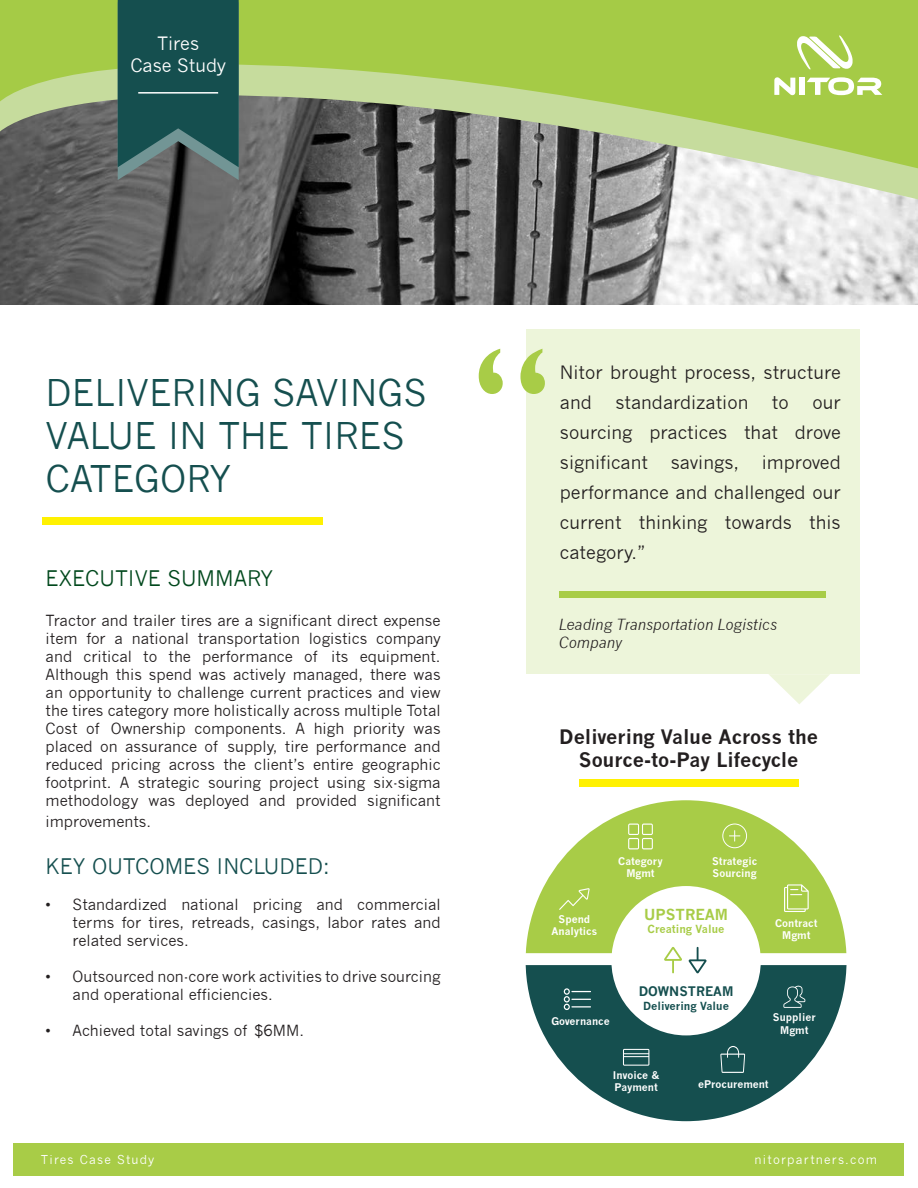
<style>
.page{position:relative;width:918px;height:1188px;background:#fff}
.page>*{position:absolute;margin:0;border:0;box-sizing:border-box;transform-origin:0 0}
.t1{font:187.5px "Gill Sans";color:#a8cc47}
.t2{font:36px/43.2px "News Gothic";color:#154f4f}
.t3{font:21px "News Gothic";color:#154f4f}
.t4{font:21px "News Gothic";color:#00481c}
.t5{font:700 19.5px/23.4px "News Gothic";color:#231f20;text-align:center}
.t6{font:18px/30px "News Gothic";color:#231f20;text-align:justify}
.t7{font:18px "News Gothic";color:#fff}
.t8{font:15px/18px "News Gothic";color:#231f20;text-align:justify}
.t9{font:italic 15px/18px "News Gothic";color:#231f20}
.t10{font:700 14.85px "News Gothic";color:#a8cc47}
.t11{font:700 12.9px "News Gothic";color:#154f4f}
.t12{font:12px "News Gothic";letter-spacing:.1em;color:#fff}
.t13{font:700 10.95px "News Gothic";color:#154f4f}
.t14{font:700 10.95px "News Gothic";color:#a8cc47}
.t15{font:700 10.35px/12.5px "News Gothic";color:#fff;text-align:center}
</style>
<div class="page">
<img style="left:0;top:200px;width:918px;height:105px">
<svg style="left:0;top:173px;width:918px;height:27px;background:#888985"></svg>
<svg style="left:0;top:0;width:918px;height:173px;background:#9bb55e"></svg>
<svg style="left:797px;top:34px;width:56px;height:37px"></svg>
<svg style="left:774px;top:77px;width:21px;height:18px"></svg>
<div style="left:799px;top:78px;width:6px;height:17px;background:#fff"></div>
<svg style="left:807px;top:77px;width:75px;height:18px"></svg>
<div style="left:14px;top:1143px;width:890px;height:32px;background:#a8cc47"></div>
<div style="left:42px;top:518px;width:281px;height:7px;background:#fff101"></div>
<div style="left:526px;top:329px;width:334px;height:345px;background:#edf5da"></div>
<div style="left:560px;top:591px;width:266px;height:7px;background:#a8cc47"></div>
<svg style="left:769px;top:674px;width:61px;height:30px"></svg>
<svg style="left:118px;top:0;width:121px;height:180px;background:#235555"></svg>
<hr style="left:138px;top:92px;width:80px;height:2px;background:#fff">
<svg style="left:526px;top:800px;width:321px;height:153px;fill:#a8cc47"></svg>
<svg style="left:526px;top:965px;width:321px;height:156px;fill:#154f4f"></svg>
<svg style="left:559px;top:888px;width:31px;height:22px"></svg>
<svg style="left:628px;top:824px;width:25px;height:25px"></svg>
<svg style="left:722px;top:824px;width:25px;height:24px"></svg>
<svg style="left:784px;top:884px;width:25px;height:28px"></svg>
<svg style="left:623px;top:1049px;width:26px;height:17px"></svg>
<svg style="left:720px;top:1046px;width:25px;height:27px"></svg>
<svg style="left:564px;top:988px;width:27px;height:22px"></svg>
<svg style="left:783px;top:986px;width:22px;height:22px"></svg>
<div style="left:611px;top:886px;width:150px;height:149px;background:#fff;border-radius:50%"></div>
<svg style="left:664px;top:947px;width:18px;height:26px"></svg>
<svg style="left:689px;top:947px;width:18px;height:26px"></svg>
<div style="left:579px;top:779px;width:219px;height:8px;background:#fff101"></div>
<p class="t7" style="left:157px;top:33px;width:44px">Tires</p>
<p class="t7" style="left:130px;top:55px;width:97px">Case Study</p>
<p class="t2" style="left:46px;top:371px;width:383px">DELIVERING SAVINGS<br>VALUE IN THE TIRES<br>CATEGORY</p>
<p class="t4" style="left:46px;top:566px;width:229px">EXECUTIVE SUMMARY</p>
<p class="t8" style="left:46px;top:611px;width:397px">Tractor and trailer tires are a significant direct expense item for a national transportation logistics company and critical to the performance of its equipment.<br>Although this spend was actively managed, there was an opportunity to challenge current practices and view the tires category more holistically across multiple Total Cost of Ownership components. A high priority was placed on assurance of supply, tire performance and reduced pricing across the client’s entire geographic footprint. A strategic souring project using six-sigma methodology was deployed and provided significant</p>
<p class="t8" style="left:46px;top:813px;width:107px">improvements.</p>
<p class="t3" style="left:46px;top:854px;width:286px">KEY OUTCOMES INCLUDED:</p>
<p class="t8" style="left:73px;top:896px;width:370px;text-indent:-27px">• Standardized national pricing and commercial terms for tires, retreads, casings, labor rates and related services.</p>
<p class="t8" style="left:73px;top:968px;width:370px;text-indent:-27px">• Outsourced non-core work activities to drive sourcing and operational efficiencies.</p>
<p class="t8" style="left:46px;top:1022px;width:260px">• Achieved total savings of $6MM.</p>
<p class="t1" style="left:472px;top:305px;width:82px">“</p>
<p class="t6" style="left:560px;top:358px;width:282px">Nitor brought process, structure and</p>
<p class="t6" style="left:615px;top:388px;width:135px">standardization</p>
<p class="t6" style="left:772px;top:388px;width:18px">to</p>
<p class="t6" style="left:560px;top:388px;width:282px;text-indent:253px">our sourcing practices that drove significant</p>
<p class="t6" style="left:560px;top:448px;width:282px;text-indent:202px">improved performance and challenged our current thinking towards this category.”</p>
<p class="t6" style="left:671px;top:448px;width:70px">savings,</p>
<p class="t9" style="left:558px;top:616px;width:220px">Leading Transportation Logistics<br>Company</p>
<p class="t5" style="left:559px;top:725px;width:260px">Delivering Value Across the<br>Source-to-Pay Lifecycle</p>
<p class="t15" style="left:618px;top:855px;width:46px">Category<br>Mgmt</p>
<p class="t15" style="left:712px;top:855px;width:47px;text-align:left">Strategic<br>Sourcing</p>
<p class="t15" style="left:559px;top:913px;width:33px">Spend</p>
<p class="t15" style="left:552px;top:925px;width:47px">Analytics</p>
<p class="t10" style="left:644px;top:905px;width:86px">UPSTREAM</p>
<p class="t14" style="left:648px;top:922px;width:78px">Creating Value</p>
<p class="t15" style="left:775px;top:917px;width:44px">Contract<br>Mgmt</p>
<p class="t11" style="left:639px;top:984px;width:96px">DOWNSTREAM</p>
<p class="t13" style="left:643px;top:999px;width:87px">Delivering Value</p>
<p class="t15" style="left:551px;top:1015px;width:60px">Governance</p>
<p class="t15" style="left:773px;top:1011px;width:44px">Supplier<br>Mgmt</p>
<p class="t15" style="left:613px;top:1068px;width:48px;text-align:left">Invoice &amp;<br>Payment</p>
<p class="t15" style="left:698px;top:1078px;width:72px">eProcurement</p>
<p class="t12" style="left:41px;top:1152px;width:115px">Tires Case Study</p>
<p class="t12" style="left:755px;top:1152px;width:124px">nitorpartners.com</p>
</div>
